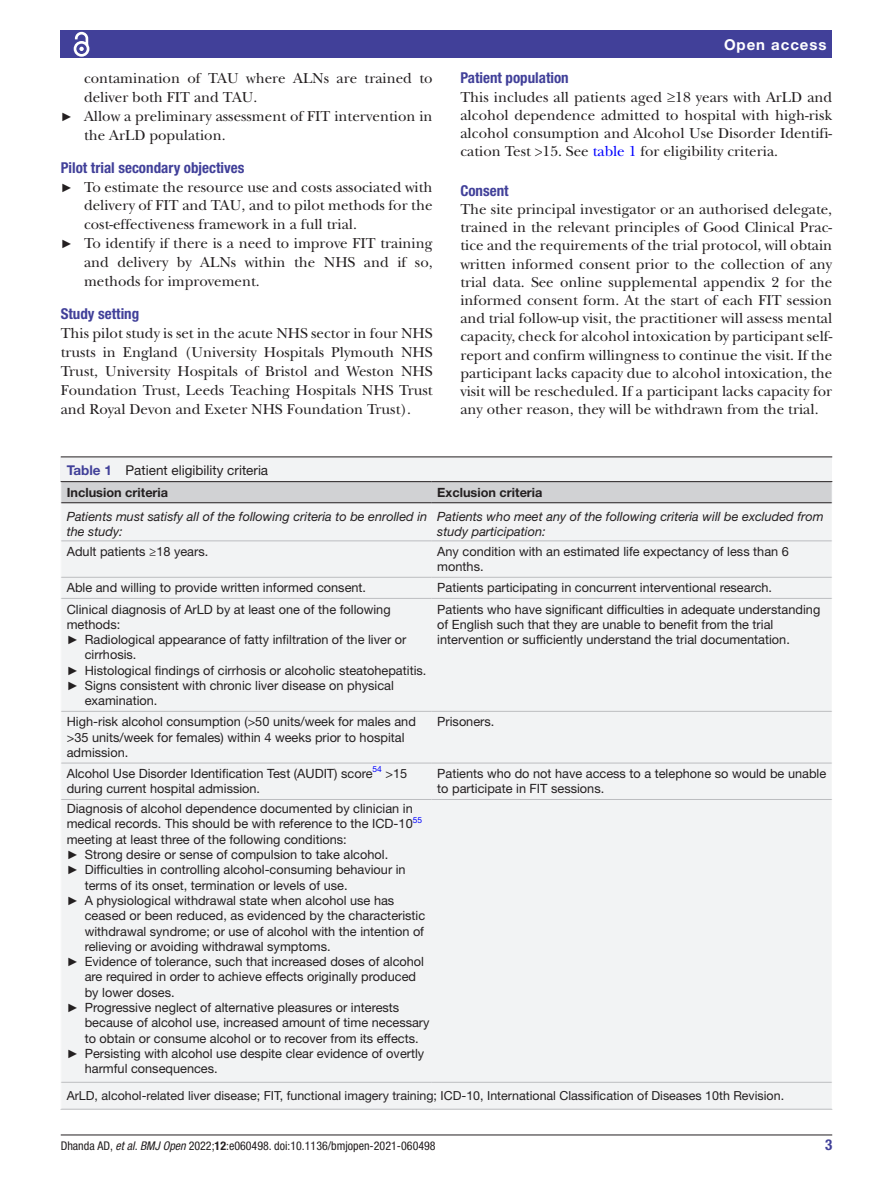
<style>
.page{position:relative;width:893px;height:1191px;background:#fff}
.page>*{position:absolute;margin:0;border:0;box-sizing:border-box;transform-origin:0 0}
.t1{font:15px/18.1px "New Baskerville";color:#231f20;text-align:justify}
.t2{font:700 condensed 15px "Helvetica Neue LT Std";color:#414099}
.t3{font:700 15px "Helvetica Neue LT Std";letter-spacing:.065em;color:#fff}
.t4{font:13.5px "Helvetica Neue LT Std";color:#231f20}
.t5{font:12.75px/15.3px "Helvetica Neue LT Std";color:#231f20}
.t6{font:italic 12.75px/15.3px "Helvetica Neue LT Std";color:#231f20}
.t7{font:700 12.75px "Helvetica Neue LT Std";color:#231f20}
.t8{font:12.45px "Helvetica Neue LT Std";color:#231f20}
.t9{font:condensed 12px "Helvetica Neue LT Std";color:#231f20}
.t10{font:8.4px "Helvetica Neue LT Std";color:#00f}
.s1{font-family:"Arial";font-size:12px}
.s2{color:#00f}
.s3{font-weight:700;color:#414099}
.s4{font-style:italic}
.s5{font-weight:700}
</style>
<div class="page">
<hr style="left:61px;top:1134px;width:771px;height:1px;background:#231f20">
<div style="left:61px;top:31px;width:771px;height:27px;background:#414099"></div>
<svg style="left:73px;top:31px;width:17px;height:26px"></svg>
<div style="left:61px;top:457px;width:771px;height:652px;background:#f2f3f4"></div>
<hr style="left:61px;top:456px;width:771px;height:1px;background:#231f20">
<hr style="left:61px;top:540px;width:370px;height:1px;background:#bcbdc0">
<hr style="left:431px;top:540px;width:401px;height:1px;background:#bcbdc0">
<hr style="left:61px;top:577px;width:370px;height:1px;background:#bcbdc0">
<hr style="left:61px;top:598px;width:370px;height:1px;background:#bcbdc0">
<hr style="left:431px;top:577px;width:401px;height:1px;background:#bcbdc0">
<hr style="left:431px;top:598px;width:401px;height:1px;background:#bcbdc0">
<hr style="left:61px;top:711px;width:370px;height:1px;background:#bcbdc0">
<hr style="left:61px;top:763px;width:370px;height:1px;background:#bcbdc0">
<hr style="left:431px;top:711px;width:401px;height:1px;background:#bcbdc0">
<hr style="left:431px;top:763px;width:401px;height:1px;background:#bcbdc0">
<hr style="left:61px;top:799px;width:370px;height:1px;background:#bcbdc0">
<hr style="left:431px;top:799px;width:401px;height:1px;background:#bcbdc0">
<hr style="left:61px;top:1082px;width:370px;height:1px;background:#bcbdc0">
<hr style="left:61px;top:1109px;width:370px;height:1px;background:#bcbdc0">
<hr style="left:431px;top:1109px;width:401px;height:1px;background:#bcbdc0">
<hr style="left:431px;top:1082px;width:401px;height:1px;background:#bcbdc0">
<svg style="left:60px;top:481px;width:773px;height:22px;background:#c3c4c6"></svg>
<p class="t1" style="left:84px;top:69px;width:350px">contamination of TAU where ALNs are trained to</p>
<p class="t1" style="left:84px;top:88px;width:175px">deliver both FIT and TAU.</p>
<p class="t1" style="left:61px;top:107px;width:373px"><span class="s1">►</span> Allow a preliminary assessment of FIT intervention in</p>
<p class="t1" style="left:84px;top:126px;width:143px">the ArLD population.</p>
<p class="t2" style="left:61px;top:158px;width:185px">Pilot trial secondary objectives</p>
<p class="t1" style="left:61px;top:178px;width:373px"><span class="s1">►</span> To estimate the resource use and costs associated with</p>
<p class="t1" style="left:84px;top:197px;width:350px">delivery of FIT and TAU, and to pilot methods for the</p>
<p class="t1" style="left:84px;top:216px;width:274px">cost-effectiveness framework in a full trial.</p>
<p class="t1" style="left:61px;top:235px;width:373px"><span class="s1">►</span> To identify if there is a need to improve FIT training</p>
<p class="t1" style="left:84px;top:254px;width:350px">and delivery by ALNs within the NHS and if so,</p>
<p class="t1" style="left:84px;top:273px;width:177px">methods for improvement.</p>
<p class="t2" style="left:61px;top:304px;width:80px">Study setting</p>
<p class="t1" style="left:61px;top:324px;width:373px;line-height:19px">This pilot study is set in the acute NHS sector in four NHS trusts in England (University Hospitals Plymouth NHS Trust, University Hospitals of Bristol and Weston NHS Foundation Trust, Leeds Teaching Hospitals NHS Trust and Royal Devon and Exeter NHS Foundation Trust).</p>
<p class="t3" style="left:724px;top:35px;width:104px">Open access</p>
<p class="t2" style="left:460px;top:69px;width:110px">Patient population</p>
<p class="t1" style="left:460px;top:88px;width:373px">This includes all patients aged ≥18 years with ArLD and alcohol dependence admitted to hospital with high-risk alcohol consumption and Alcohol Use Disorder Identifi&shy;cation Test &gt;15. See <span class="s2">table 1</span> for eligibility criteria.</p>
<p class="t2" style="left:460px;top:181px;width:50px">Consent</p>
<p class="t1" style="left:460px;top:200px;width:373px">The site principal investigator or an authorised delegate, trained in the relevant principles of Good Clinical Prac&shy;tice and the requirements of the trial protocol, will obtain written informed consent prior to the collection of any trial data. See online supplemental appendix 2 for the informed consent form. At the start of each FIT session and trial follow-up visit, the practitioner will assess mental capacity, check for alcohol intoxication by participant self&shy;report and confirm willingness to continue the visit. If the participant lacks capacity due to alcohol intoxication, the visit will be rescheduled. If a participant lacks capacity for any other reason, they will be withdrawn from the trial.</p>
<p class="t4" style="left:67px;top:462px;width:203px"><span class="s3">Table 1</span> Patient eligibility criteria</p>
<p class="t7" style="left:67px;top:484px;width:103px">Inclusion criteria</p>
<p class="t7" style="left:437px;top:484px;width:107px">Exclusion criteria</p>
<p class="t6" style="left:67px;top:508px;width:362px">Patients must satisfy all of the following criteria to be enrolled in the study:</p>
<p class="t6" style="left:437px;top:508px;width:388px">Patients who meet any of the following criteria will be excluded from study participation:</p>
<p class="t5" style="left:67px;top:543px;width:143px">Adult patients ≥18 years.</p>
<p class="t5" style="left:437px;top:543px;width:353px">Any condition with an estimated life expectancy of less than 6 months.</p>
<p class="t5" style="left:67px;top:580px;width:301px">Able and willing to provide written informed consent.</p>
<p class="t5" style="left:437px;top:580px;width:336px">Patients participating in concurrent interventional research.</p>
<p class="t5" style="left:67px;top:601px;width:325px">Clinical diagnosis of ArLD by at least one of the following</p>
<p class="t5" style="left:67px;top:616px;width:55px">methods:</p>
<p class="t5" style="left:67px;top:632px;width:341px"><span class="s1">►</span> Radiological appearance of fatty infiltration of the liver or</p>
<p class="t5" style="left:85px;top:647px;width:53px">cirrhosis.</p>
<p class="t5" style="left:67px;top:662px;width:361px"><span class="s1">►</span> Histological findings of cirrhosis or alcoholic steatohepatitis.</p>
<p class="t5" style="left:67px;top:677px;width:329px"><span class="s1">►</span> Signs consistent with chronic liver disease on physical</p>
<p class="t5" style="left:85px;top:693px;width:74px">examination.</p>
<p class="t5" style="left:437px;top:601px;width:385px">Patients who have significant difficulties in adequate understanding of English such that they are unable to benefit from the trial intervention or sufficiently understand the trial documentation.</p>
<p class="t5" style="left:67px;top:714px;width:351px">High-risk alcohol consumption (&gt;50 units/week for males and &gt;35 units/week for females) within 4 weeks prior to hospital admission.</p>
<p class="t5" style="left:437px;top:714px;width:59px">Prisoners.</p>
<p class="t5" style="left:67px;top:766px;width:342px">Alcohol Use Disorder Identification Test (AUDIT) score<sup>54</sup> &gt;15 during current hospital admission.</p>
<p class="t5" style="left:437px;top:766px;width:390px">Patients who do not have access to a telephone so would be unable to participate in FIT sessions.</p>
<p class="t5" style="left:67px;top:800px;width:347px">Diagnosis of alcohol dependence documented by clinician in medical records. This should be with reference to the ICD-10</p>
<p class="t10" style="left:413px;top:814px;width:11px">55</p>
<p class="t5" style="left:67px;top:831px;width:282px">meeting at least three of the following conditions:</p>
<p class="t5" style="left:67px;top:846px;width:323px"><span class="s1">►</span> Strong desire or sense of compulsion to take alcohol.</p>
<p class="t5" style="left:67px;top:862px;width:340px"><span class="s1">►</span> Difficulties in controlling alcohol-consuming behaviour in</p>
<p class="t5" style="left:85px;top:877px;width:264px">terms of its onset, termination or levels of use.</p>
<p class="t5" style="left:67px;top:892px;width:329px"><span class="s1">►</span> A physiological withdrawal state when alcohol use has</p>
<p class="t5" style="left:85px;top:908px;width:342px">ceased or been reduced, as evidenced by the characteristic</p>
<p class="t5" style="left:85px;top:923px;width:341px">withdrawal syndrome; or use of alcohol with the intention of</p>
<p class="t5" style="left:85px;top:938px;width:247px">relieving or avoiding withdrawal symptoms.</p>
<p class="t5" style="left:67px;top:953px;width:359px"><span class="s1">►</span> Evidence of tolerance, such that increased doses of alcohol</p>
<p class="t5" style="left:85px;top:969px;width:333px">are required in order to achieve effects originally produced</p>
<p class="t5" style="left:85px;top:984px;width:91px">by lower doses.</p>
<p class="t5" style="left:67px;top:999px;width:334px"><span class="s1">►</span> Progressive neglect of alternative pleasures or interests</p>
<p class="t5" style="left:85px;top:1015px;width:346px">because of alcohol use, increased amount of time necessary</p>
<p class="t5" style="left:85px;top:1030px;width:335px">to obtain or consume alcohol or to recover from its effects.</p>
<p class="t5" style="left:67px;top:1045px;width:359px"><span class="s1">►</span> Persisting with alcohol use despite clear evidence of overtly</p>
<p class="t5" style="left:85px;top:1061px;width:134px">harmful consequences.</p>
<p class="t8" style="left:67px;top:1088px;width:719px">ArLD, alcohol-related liver disease; FIT, functional imagery training; ICD-10, International Classification of Diseases 10th Revision.</p>
<p class="t9" style="left:61px;top:1138px;width:376px">Dhanda AD, <span class="s4">et al</span>. <span class="s4">BMJ Open</span> 2022;<span class="s5">12</span>:e060498. doi:10.1136/bmjopen-2021-060498</p>
<p class="t2" style="left:825px;top:1135px;width:9px">3</p>
</div>
